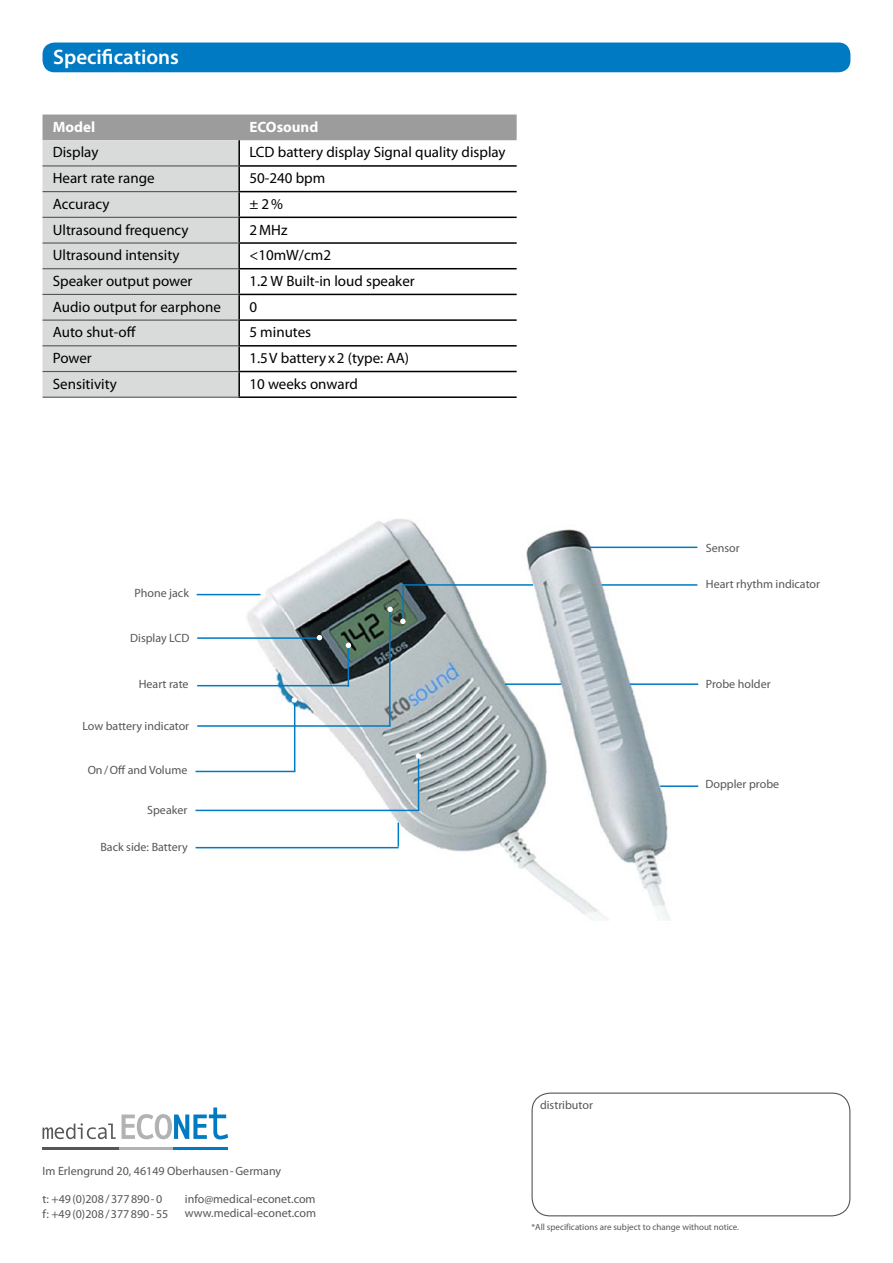
<style>
.page{position:relative;width:893px;height:1263px;background:#fff}
.page>*{position:absolute;margin:0;border:0;box-sizing:border-box;transform-origin:0 0}
.t1{font:600 21px "Myriad Pro";color:#fff}
.t2{font:15px "Myriad Pro";color:#000}
.t3{font:700 15px "Myriad Pro";color:#fff}
.t4{font:12px/14.4px "Myriad Pro";color:#565655}
.t5{font:9px "Myriad Pro";color:#565655}
</style>
<div class="page">
<div style="left:43px;top:43px;width:807px;height:29px;background:#007ac2;border-radius:12px"></div>
<div style="left:531px;top:1092px;width:319px;height:124px;border:1px solid #565655;border-radius:18px"></div>
<svg style="left:122px;top:1107px;width:106px;height:32px"></svg>
<svg style="left:43px;top:1123px;width:73px;height:16px"></svg>
<hr style="left:173px;top:1147px;width:55px;height:2px;background:#007ac2">
<hr style="left:119px;top:1147px;width:54px;height:2px;background:#b1b2b3">
<hr style="left:43px;top:1147px;width:76px;height:2px;background:#565655">
<div style="left:43px;top:115px;width:474px;height:25px;background:#9c9c9d"></div>
<div style="left:43px;top:140px;width:195px;height:257px;background:#d9dada"></div>
<hr style="left:238px;top:140px;width:2px;height:25px;background:#000">
<hr style="left:238px;top:165px;width:279px;height:2px;background:#000">
<hr style="left:238px;top:167px;width:2px;height:24px;background:#000">
<hr style="left:238px;top:191px;width:279px;height:1px;background:#000">
<hr style="left:238px;top:192px;width:2px;height:25px;background:#000">
<hr style="left:238px;top:217px;width:279px;height:1px;background:#000">
<hr style="left:238px;top:218px;width:2px;height:24px;background:#000">
<hr style="left:238px;top:242px;width:279px;height:2px;background:#000">
<hr style="left:238px;top:244px;width:2px;height:24px;background:#000">
<hr style="left:238px;top:268px;width:279px;height:1px;background:#000">
<hr style="left:238px;top:269px;width:2px;height:25px;background:#000">
<hr style="left:238px;top:294px;width:279px;height:1px;background:#000">
<hr style="left:238px;top:295px;width:2px;height:24px;background:#000">
<hr style="left:238px;top:319px;width:279px;height:2px;background:#000">
<hr style="left:238px;top:321px;width:2px;height:24px;background:#000">
<hr style="left:238px;top:345px;width:279px;height:2px;background:#000">
<hr style="left:238px;top:347px;width:2px;height:24px;background:#000">
<hr style="left:238px;top:371px;width:279px;height:1px;background:#000">
<hr style="left:238px;top:372px;width:2px;height:24px;background:#000">
<hr style="left:238px;top:396px;width:279px;height:2px;background:#000">
<hr style="left:43px;top:165px;width:195px;height:1px;background:#565655">
<hr style="left:43px;top:191px;width:195px;height:1px;background:#565655">
<hr style="left:43px;top:217px;width:195px;height:1px;background:#565655">
<hr style="left:43px;top:242px;width:195px;height:2px;background:#565655">
<hr style="left:43px;top:268px;width:195px;height:1px;background:#565655">
<hr style="left:43px;top:294px;width:195px;height:1px;background:#565655">
<hr style="left:43px;top:320px;width:195px;height:1px;background:#565655">
<hr style="left:43px;top:345px;width:195px;height:1px;background:#565655">
<hr style="left:43px;top:371px;width:195px;height:1px;background:#565655">
<hr style="left:43px;top:397px;width:195px;height:1px;background:#565655">
<img style="left:195px;top:519px;width:504px;height:402px">
<hr style="left:197px;top:594px;width:63px;height:1px;background:#007ac2">
<hr style="left:197px;top:637px;width:125px;height:2px;background:#007ac2">
<hr style="left:197px;top:685px;width:152px;height:1px;background:#007ac2">
<hr style="left:197px;top:725px;width:193px;height:2px;background:#007ac2">
<hr style="left:195px;top:771px;width:101px;height:1px;background:#007ac2">
<hr style="left:195px;top:810px;width:224px;height:1px;background:#007ac2">
<hr style="left:196px;top:847px;width:203px;height:1px;background:#007ac2">
<hr style="left:348px;top:646px;width:1px;height:40px;background:#007ac2">
<hr style="left:389px;top:607px;width:2px;height:120px;background:#007ac2">
<hr style="left:294px;top:703px;width:1px;height:68px;background:#007ac2">
<hr style="left:418px;top:757px;width:1px;height:54px;background:#007ac2">
<svg style="left:398px;top:823px;width:1px;height:24px"></svg>
<hr style="left:589px;top:547px;width:108px;height:1px;background:#007ac2">
<hr style="left:660px;top:785px;width:38px;height:2px;background:#007ac2">
<hr style="left:630px;top:683px;width:68px;height:2px;background:#007ac2">
<hr style="left:505px;top:683px;width:56px;height:2px;background:#007ac2">
<hr style="left:602px;top:584px;width:95px;height:2px;background:#007ac2">
<hr style="left:404px;top:584px;width:129px;height:2px;background:#007ac2">
<hr style="left:402px;top:584px;width:2px;height:35px;background:#007ac2">
<svg style="left:416px;top:753px;width:5px;height:6px"></svg>
<svg style="left:346px;top:643px;width:5px;height:5px"></svg>
<svg style="left:400px;top:619px;width:6px;height:5px"></svg>
<svg style="left:387px;top:607px;width:6px;height:5px"></svg>
<svg style="left:317px;top:635px;width:5px;height:5px"></svg>
<svg style="left:292px;top:697px;width:5px;height:6px"></svg>
<h1 class="t1" style="left:53px;top:43px;width:127px">Specifications</h1>
<p class="t3" style="left:53px;top:117px;width:44px">Model</p>
<p class="t3" style="left:249px;top:117px;width:70px">ECOsound</p>
<p class="t2" style="left:53px;top:143px;width:47px">Display</p>
<p class="t2" style="left:249px;top:143px;width:258px">LCD battery display Signal quality display</p>
<p class="t2" style="left:53px;top:169px;width:103px">Heart rate range</p>
<p class="t2" style="left:249px;top:169px;width:77px">50-240 bpm</p>
<p class="t2" style="left:53px;top:195px;width:58px">Accuracy</p>
<p class="t2" style="left:249px;top:195px;width:35px">± 2%</p>
<p class="t2" style="left:53px;top:220px;width:137px">Ultrasound frequency</p>
<p class="t2" style="left:249px;top:220px;width:39px">2MHz</p>
<p class="t2" style="left:53px;top:246px;width:128px">Ultrasound intensity</p>
<p class="t2" style="left:249px;top:246px;width:83px">&lt;10mW/cm2</p>
<p class="t2" style="left:53px;top:272px;width:141px">Speaker output power</p>
<p class="t2" style="left:249px;top:272px;width:167px">1.2 W Built-in loud speaker</p>
<p class="t2" style="left:53px;top:297px;width:170px">Audio output for earphone</p>
<p class="t2" style="left:249px;top:297px;width:9px">0</p>
<p class="t2" style="left:53px;top:323px;width:85px">Auto shut-off</p>
<p class="t2" style="left:249px;top:323px;width:63px">5 minutes</p>
<p class="t2" style="left:53px;top:349px;width:41px">Power</p>
<p class="t2" style="left:249px;top:349px;width:161px">1.5V battery x2 (type: AA)</p>
<p class="t2" style="left:53px;top:374px;width:66px">Sensitivity</p>
<p class="t2" style="left:249px;top:374px;width:110px">10 weeks onward</p>
<p class="t4" style="left:134px;top:586px;width:56px">Phone jack</p>
<p class="t4" style="left:130px;top:630px;width:61px">Display LCD</p>
<p class="t4" style="left:139px;top:676px;width:51px">Heart rate</p>
<p class="t4" style="left:82px;top:719px;width:108px">Low battery indicator</p>
<p class="t4" style="left:88px;top:763px;width:101px">On/Off and Volume</p>
<p class="t4" style="left:147px;top:803px;width:42px">Speaker</p>
<p class="t4" style="left:100px;top:839px;width:89px">Back side: Battery</p>
<p class="t4" style="left:706px;top:540px;width:35px">Sensor</p>
<p class="t4" style="left:706px;top:576px;width:116px">Heart rhythm indicator</p>
<p class="t4" style="left:706px;top:676px;width:66px">Probe holder</p>
<p class="t4" style="left:705px;top:777px;width:75px">Doppler probe</p>
<p class="t4" style="left:43px;top:1163px;width:240px">Im Erlengrund 20, 46149 Oberhausen-Germany</p>
<p class="t4" style="left:43px;top:1192px;width:127px">t: +49(0)208/377890-0 f: +49(0)208/377890-55</p>
<p class="t4" style="left:185px;top:1191px;width:133px">info@medical-econet.com www.medical-econet.com</p>
<p class="t4" style="left:540px;top:1098px;width:54px">distributor</p>
<p class="t5" style="left:531px;top:1221px;width:209px">*All specifications are subject to change without notice.</p>
</div>
